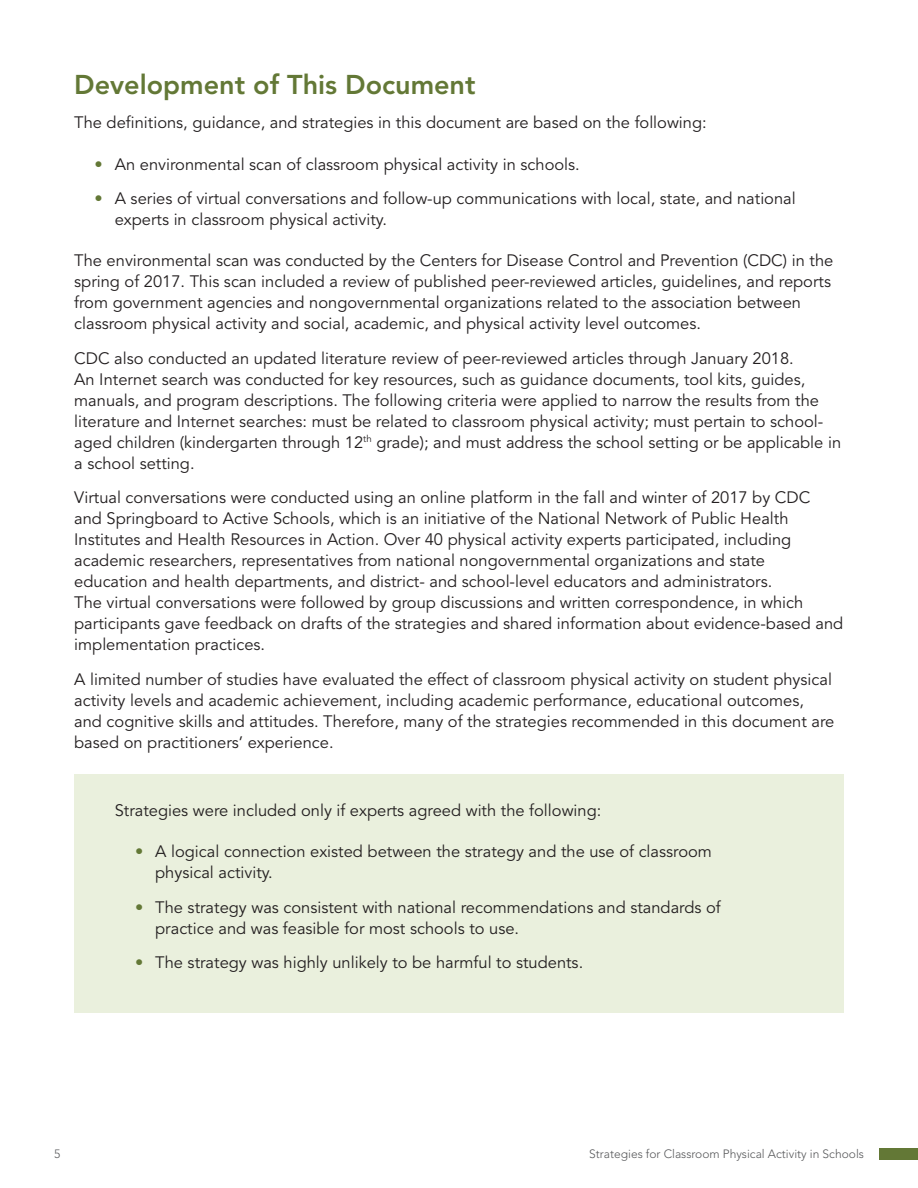
<style>
.page{position:relative;width:918px;height:1188px;background:#fff}
.page>*{position:absolute;margin:0;border:0;box-sizing:border-box;transform-origin:0 0}
.t1{font:800 27px "Avenir LT Std";color:#637836}
.t2{font:16.5px/21px "Avenir LT Std";color:#231f20}
.t3{font:300 12px "Avenir LT Std";color:#57585a}
.s1{color:#637836}
</style>
<div class="page">
<div style="left:879px;top:1148px;width:39px;height:12px;background:#637836"></div>
<div style="left:74px;top:774px;width:770px;height:239px;background:#eaf0dd"></div>
<h3 class="t1" style="left:74px;top:69px;width:403px">Development of This Document</h3>
<p class="t2" style="left:74px;top:113px;width:634px">The definitions, guidance, and strategies in this document are based on the following:</p>
<p class="t2" style="left:94px;top:154px;width:487px"><span class="s1">•</span> An environmental scan of classroom physical activity in schools.</p>
<p class="t2" style="left:115px;top:188px;width:683px;text-indent:-20px"><span class="s1">•</span> A series of virtual conversations and follow-up communications with local, state, and national experts in classroom physical activity.</p>
<p class="t2" style="left:74px;top:251px;width:761px">The environmental scan was conducted by the Centers for Disease Control and Prevention (CDC) in the spring of 2017. This scan included a review of published peer-reviewed articles, guidelines, and reports from government agencies and nongovernmental organizations related to the association between classroom physical activity and social, academic, and physical activity level outcomes.</p>
<p class="t2" style="left:74px;top:348px;width:768px">CDC also conducted an updated literature review of peer-reviewed articles through January 2018.<br>An Internet search was conducted for key resources, such as guidance documents, tool kits, guides, manuals, and program descriptions. The following criteria were applied to narrow the results from the literature and Internet searches: must be related to classroom physical activity; must pertain to school&shy;aged children (kindergarten through 12<sup>th</sup> grade); and must address the school setting or be applicable in a school setting.</p>
<p class="t2" style="left:74px;top:488px;width:771px">Virtual conversations were conducted using an online platform in the fall and winter of 2017 by CDC<br>and Springboard to Active Schools, which is an initiative of the National Network of Public Health Institutes and Health Resources in Action. Over 40 physical activity experts participated, including academic researchers, representatives from national nongovernmental organizations and state<br>education and health departments, and district- and school-level educators and administrators.<br>The virtual conversations were followed by group discussions and written correspondence, in which participants gave feedback on drafts of the strategies and shared information about evidence-based and implementation practices.</p>
<p class="t2" style="left:74px;top:669px;width:762px">A limited number of studies have evaluated the effect of classroom physical activity on student physical activity levels and academic achievement, including academic performance, educational outcomes, and cognitive skills and attitudes. Therefore, many of the strategies recommended in this document are based on practitioners’ experience.</p>
<p class="t2" style="left:115px;top:800px;width:488px">Strategies were included only if experts agreed with the following:</p>
<p class="t2" style="left:155px;top:842px;width:558px;text-indent:-20px"><span class="s1">•</span> A logical connection existed between the strategy and the use of classroom physical activity.</p>
<p class="t2" style="left:155px;top:897px;width:567px;text-indent:-20px"><span class="s1">•</span> The strategy was consistent with national recommendations and standards of practice and was feasible for most schools to use.</p>
<p class="t2" style="left:135px;top:953px;width:450px"><span class="s1">•</span> The strategy was highly unlikely to be harmful to students.</p>
<p class="t3" style="left:54px;top:1147px;width:8px">5</p>
<p class="t3" style="left:589px;top:1147px;width:276px">Strategies for Classroom Physical Activity in Schools</p>
</div>
